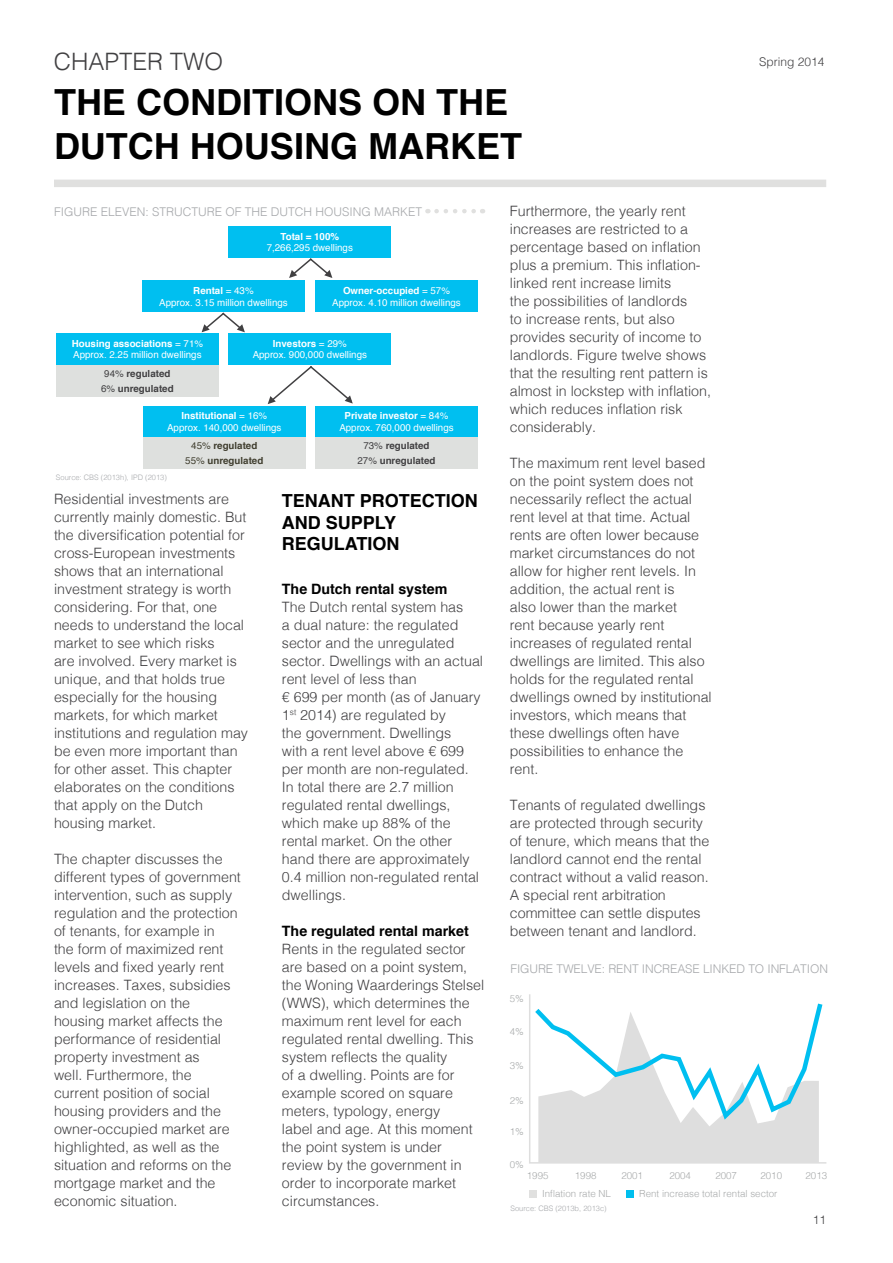
<style>
.page{position:relative;width:893px;height:1263px;background:#fff}
.page>*{position:absolute;margin:0;border:0;box-sizing:border-box;transform-origin:0 0}
.t1{font:700 36px/43.2px "Helvetica";color:#000}
.t2{font:300 24px "Helvetica";color:#414042}
.t3{font:700 18px/21.6px "Helvetica";color:#000}
.t4{font:300 14.25px/18px "Helvetica";color:#414042}
.t5{font:700 14.25px "Helvetica";color:#000}
.t6{font:300 12px "Helvetica";letter-spacing:-.01em;color:#a6a8ab}
.t7{font:300 12px "Helvetica";color:#414042}
.t8{font:9.75px/11.7px "Helvetica";color:#fff;text-align:center}
.t9{font:300 9.75px "Helvetica";color:#a8aaab}
.t10{font:700 9.75px/15px "Helvetica";color:#414042;text-align:center}
.t11{font:700 9.75px/15px "Helvetica";color:#403e2f;text-align:center}
.t12{font:700 9.75px "Helvetica";color:#fff}
.t13{font:300 7.5px "Helvetica";color:#a7a9ac}
.s1{font-weight:700}
.s2{font-weight:400}
</style>
<div class="page">
<div style="left:54px;top:180px;width:772px;height:7px;background:#e0e0df"></div>
<svg style="left:529px;top:994px;width:298px;height:170px"></svg>
<svg style="left:530px;top:999px;width:296px;height:164px"></svg>
<div style="left:529px;top:1190px;width:8px;height:8px;background:#e0e0df"></div>
<div style="left:626px;top:1190px;width:8px;height:8px;background:#00bfee"></div>
<svg style="left:436px;top:209px;width:47px;height:4px"></svg>
<div style="left:142px;top:280px;width:163px;height:32px;background:#00bff0"></div>
<div style="left:315px;top:280px;width:163px;height:32px;background:#00bff0"></div>
<div style="left:143px;top:406px;width:163px;height:31px;background:#00bff0"></div>
<div style="left:56px;top:364px;width:163px;height:32px;background:#dee0de"></div>
<div style="left:315px;top:406px;width:163px;height:31px;background:#00bff0"></div>
<div style="left:228px;top:333px;width:163px;height:32px;background:#00bff0"></div>
<div style="left:56px;top:333px;width:163px;height:32px;background:#00bff0"></div>
<div style="left:228px;top:226px;width:163px;height:32px;background:#00bff0"></div>
<svg style="left:289px;top:258px;width:43px;height:20px"></svg>
<svg style="left:202px;top:312px;width:43px;height:20px"></svg>
<svg style="left:268px;top:366px;width:85px;height:38px"></svg>
<div style="left:143px;top:437px;width:163px;height:32px;background:#dee0de"></div>
<div style="left:315px;top:437px;width:163px;height:32px;background:#dee0de"></div>
<h2 class="t2" style="left:54px;top:42px;width:171px">CHAPTER TWO</h2>
<p class="t7" style="left:759px;top:51px;width:67px">Spring 2014</p>
<h1 class="t1" style="left:54px;top:82px;width:469px">THE CONDITIONS ON THE<br>DUTCH HOUSING MARKET</h1>
<p class="t6" style="left:54px;top:201px;width:115px">FIGURE ELEVEN: Structure</p>
<p class="t6" style="left:225px;top:201px;width:28px">of the</p>
<p class="t6" style="left:271px;top:201px;width:18px">Dutch</p>
<p class="t6" style="left:315px;top:201px;width:9px">housing</p>
<p class="t6" style="left:374px;top:201px;width:9px">market</p>
<p class="t12" style="left:280px;top:228px;width:60px">Total = 100%</p>
<p class="t8" style="left:267px;top:242px;width:88px">7,266,295 dwellings</p>
<p class="t8" style="left:159px;top:285px;width:130px"><span class="s1">Rental</span> = 43%<br>Approx. 3.15 million dwellings</p>
<p class="t8" style="left:72px;top:338px;width:133px;text-align:left"><span class="s1">Housing associations</span> = 71%<br>Approx. 2.25 million dwellings</p>
<p class="t8" style="left:332px;top:285px;width:130px"><span class="s1">Owner-occupied</span> = 57%<br>Approx. 4.10 million dwellings</p>
<p class="t8" style="left:253px;top:338px;width:116px"><span class="s1">Investors</span> = 29%<br>Approx. 900,000 dwellings</p>
<p class="t10" style="left:101px;top:366px;width:74px"><span class="s2">94%</span> regulated<br><span class="s2">6%</span> unregulated</p>
<p class="t8" style="left:167px;top:410px;width:116px"><span class="s1">Institutional</span> = 16%<br>Approx. 140,000 dwellings</p>
<p class="t8" style="left:339px;top:410px;width:116px"><span class="s1">Private investor</span> = 84%<br>Approx. 760,000 dwellings</p>
<p class="t13" style="left:56px;top:471px;width:112px">Source: CBS (2013h), IPD (2013)</p>
<p class="t11" style="left:185px;top:439px;width:80px"><span class="s2">45%</span> regulated<br><span class="s2">55%</span> unregulated</p>
<p class="t10" style="left:357px;top:439px;width:80px"><span class="s2">73%</span> regulated<br><span class="s2">27%</span> unregulated</p>
<p class="t4" style="left:54px;top:489px;width:196px">Residential investments are currently mainly domestic. But the diversification potential for cross-European investments shows that an international investment strategy is worth considering. For that, one needs to understand the local market to see which risks<br>are involved. Every market is unique, and that holds true especially for the housing markets, for which market institutions and regulation may be even more important than for other asset. This chapter elaborates on the conditions that apply on the Dutch housing market.</p>
<p class="t4" style="left:54px;top:849px;width:188px">The chapter discusses the different types of government intervention, such as supply regulation and the protection of tenants, for example in<br>the form of maximized rent levels and fixed yearly rent increases. Taxes, subsidies and legislation on the housing market affects the performance of residential property investment as<br>well. Furthermore, the<br>current position of social housing providers and the owner-occupied market are highlighted, as well as the situation and reforms on the mortgage market and the economic situation.</p>
<p class="t3" style="left:282px;top:490px;width:198px">TENANT PROTECTION<br>AND SUPPLY<br>REGULATION</p>
<p class="t5" style="left:282px;top:577px;width:167px">The Dutch rental system</p>
<p class="t4" style="left:282px;top:597px;width:203px">The Dutch rental system has<br>a dual nature: the regulated sector and the unregulated sector. Dwellings with an actual rent level of less than<br>€ 699 per month (as of January<br>1<sup>st</sup> 2014) are regulated by<br>the government. Dwellings<br>with a rent level above € 699 per month are non-regulated.<br>In total there are 2.7 million regulated rental dwellings, which make up 88% of the rental market. On the other hand there are approximately<br>0.4 million non-regulated rental dwellings.</p>
<p class="t5" style="left:282px;top:919px;width:188px">The regulated rental market</p>
<p class="t4" style="left:282px;top:939px;width:204px">Rents in the regulated sector are based on a point system, the Woning Waarderings Stelsel (WWS), which determines the maximum rent level for each regulated rental dwelling. This system reflects the quality<br>of a dwelling. Points are for example scored on square meters, typology, energy<br>label and age. At this moment the point system is under review by the government in order to incorporate market circumstances.</p>
<p class="t4" style="left:510px;top:201px;width:203px">Furthermore, the yearly rent increases are restricted to a percentage based on inflation plus a premium. This inflation&shy;linked rent increase limits<br>the possibilities of landlords<br>to increase rents, but also provides security of income to landlords. Figure twelve shows that the resulting rent pattern is almost in lockstep with inflation, which reduces inflation risk considerably.</p>
<p class="t4" style="left:510px;top:453px;width:203px">The maximum rent level based on the point system does not necessarily reflect the actual rent level at that time. Actual rents are often lower because market circumstances do not allow for higher rent levels. In addition, the actual rent is<br>also lower than the market<br>rent because yearly rent increases of regulated rental dwellings are limited. This also holds for the regulated rental dwellings owned by institutional investors, which means that these dwellings often have possibilities to enhance the rent.</p>
<p class="t4" style="left:510px;top:795px;width:201px">Tenants of regulated dwellings are protected through security of tenure, which means that the landlord cannot end the rental contract without a valid reason.<br>A special rent arbitration committee can settle disputes between tenant and landlord.</p>
<p class="t6" style="left:510px;top:959px;width:319px">FIGURE TWELVE: RENT INCREASE LINKED TO INFLATION</p>
<p class="t9" style="left:510px;top:990px;width:16px">5%</p>
<p class="t9" style="left:510px;top:1023px;width:16px">4%</p>
<p class="t9" style="left:510px;top:1057px;width:16px">3%</p>
<p class="t9" style="left:510px;top:1092px;width:16px">2%</p>
<p class="t9" style="left:510px;top:1123px;width:16px">1%</p>
<p class="t9" style="left:510px;top:1156px;width:16px">0%</p>
<p class="t9" style="left:527px;top:1167px;width:23px">1995</p>
<p class="t9" style="left:575px;top:1167px;width:23px">1998</p>
<p class="t9" style="left:621px;top:1167px;width:23px">2001</p>
<p class="t9" style="left:669px;top:1167px;width:23px">2004</p>
<p class="t9" style="left:715px;top:1167px;width:23px">2007</p>
<p class="t9" style="left:760px;top:1167px;width:23px">2010</p>
<p class="t9" style="left:542px;top:1185px;width:70px">Inflation rate NL</p>
<p class="t9" style="left:639px;top:1185px;width:140px">Rent increase total rental sector</p>
<p class="t9" style="left:805px;top:1167px;width:23px">2013</p>
<p class="t13" style="left:510px;top:1202px;width:98px">Source: CBS (2013b, 2013c)</p>
<p class="t7" style="left:813px;top:1210px;width:15px">11</p>
</div>
